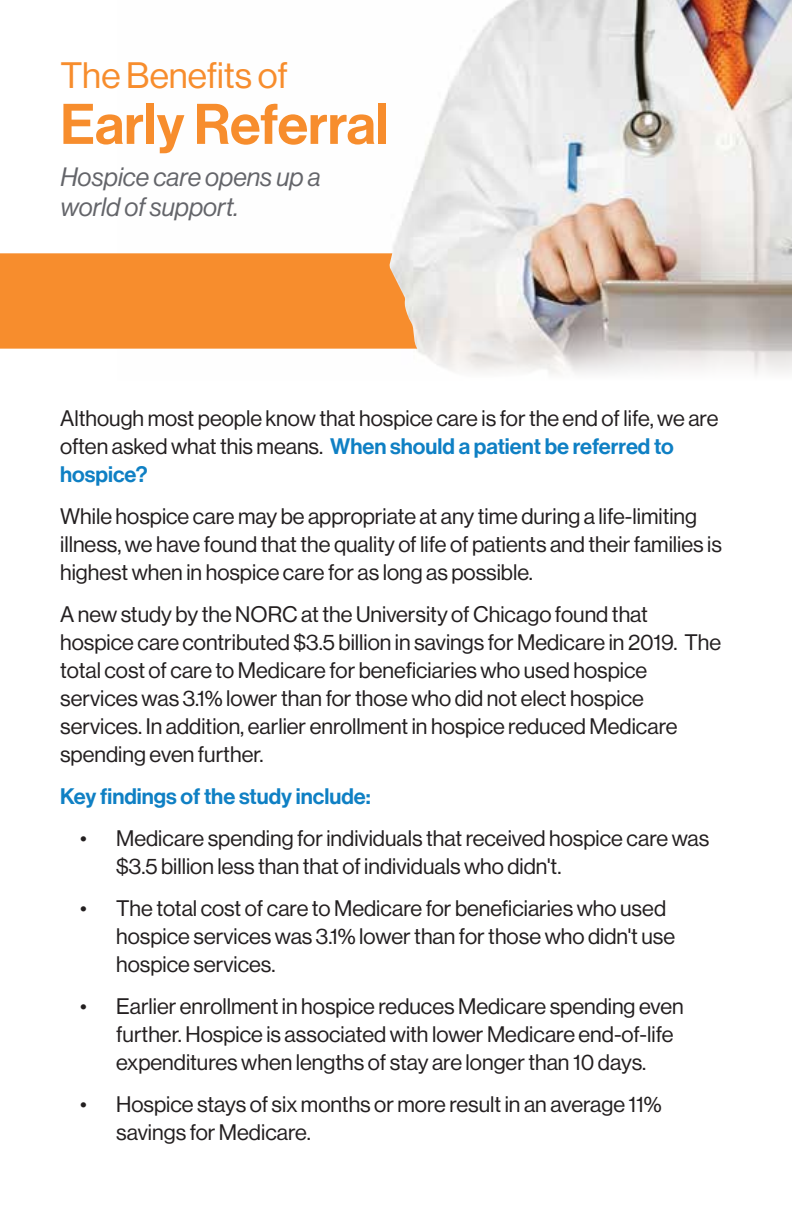
<style>
.page{position:relative;width:792px;height:1224px;background:#fff}
.page>*{position:absolute;margin:0;border:0;box-sizing:border-box;transform-origin:0 0}
.t1{font:500 56px "Haas Grot Disp 65";color:#f78d2d}
.t2{font:36px "Haas Grot Disp 55 Roman";color:#f78d2d}
.t3{font:italic 26px/30px "Haas Grot Disp 56";color:#64656a}
.t4{font:22px/28px "Haas Grot Disp 55 Roman";color:#231f20}
.t5{font:500 22px/28px "Haas Grot Disp 65";color:#0f80c4}
.s1{font-family:"Haas Grot Disp 55 Roman";font-weight:400;color:#231f20}
</style>
<div class="page">
<img style="left:393px;top:0;width:399px;height:351px">
<svg style="left:417px;top:325px;width:375px;height:49px"></svg>
<div style="left:0;top:253px;width:417px;height:96px;background:#f78d2d"></div>
<h2 class="t2" style="left:60px;top:55px;width:229px">The Benefits of</h2>
<h1 class="t1" style="left:60px;top:92px;width:330px">Early Referral</h1>
<p class="t3" style="left:60px;top:162px;width:262px">Hospice care opens up a world of support.</p>
<p class="t4" style="left:60px;top:404px;width:660px">Although most people know that hospice care is for the end of life, we are</p>
<p class="t5" style="left:60px;top:432px;width:615px"><span class="s1">often asked what this means.</span> When should a patient be referred to hospice?</p>
<p class="t4" style="left:60px;top:502px;width:663px">While hospice care may be appropriate at any time during a life-limiting illness, we have found that the quality of life of patients and their families is highest when in hospice care for as long as possible.</p>
<p class="t4" style="left:60px;top:600px;width:663px">A new study by the NORC at the University of Chicago found that hospice care contributed $3.5 billion in savings for Medicare in 2019. The total cost of care to Medicare for beneficiaries who used hospice services was 3.1% lower than for those who did not elect hospice services. In addition, earlier enrollment in hospice reduced Medicare spending even further.</p>
<p class="t5" style="left:60px;top:782px;width:312px">Key findings of the study include:</p>
<p class="t4" style="left:116px;top:824px;width:595px;text-indent:-36px">• Medicare spending for individuals that received hospice care was $3.5 billion less than that of individuals who didn't.</p>
<p class="t4" style="left:116px;top:894px;width:561px;text-indent:-36px">• The total cost of care to Medicare for beneficiaries who used hospice services was 3.1% lower than for those who didn't use hospice services.</p>
<p class="t4" style="left:116px;top:992px;width:569px;text-indent:-36px">• Earlier enrollment in hospice reduces Medicare spending even further. Hospice is associated with lower Medicare end-of-life expenditures when lengths of stay are longer than 10 days.</p>
<p class="t4" style="left:116px;top:1090px;width:547px;text-indent:-36px">• Hospice stays of six months or more result in an average 11% savings for Medicare.</p>
</div>
